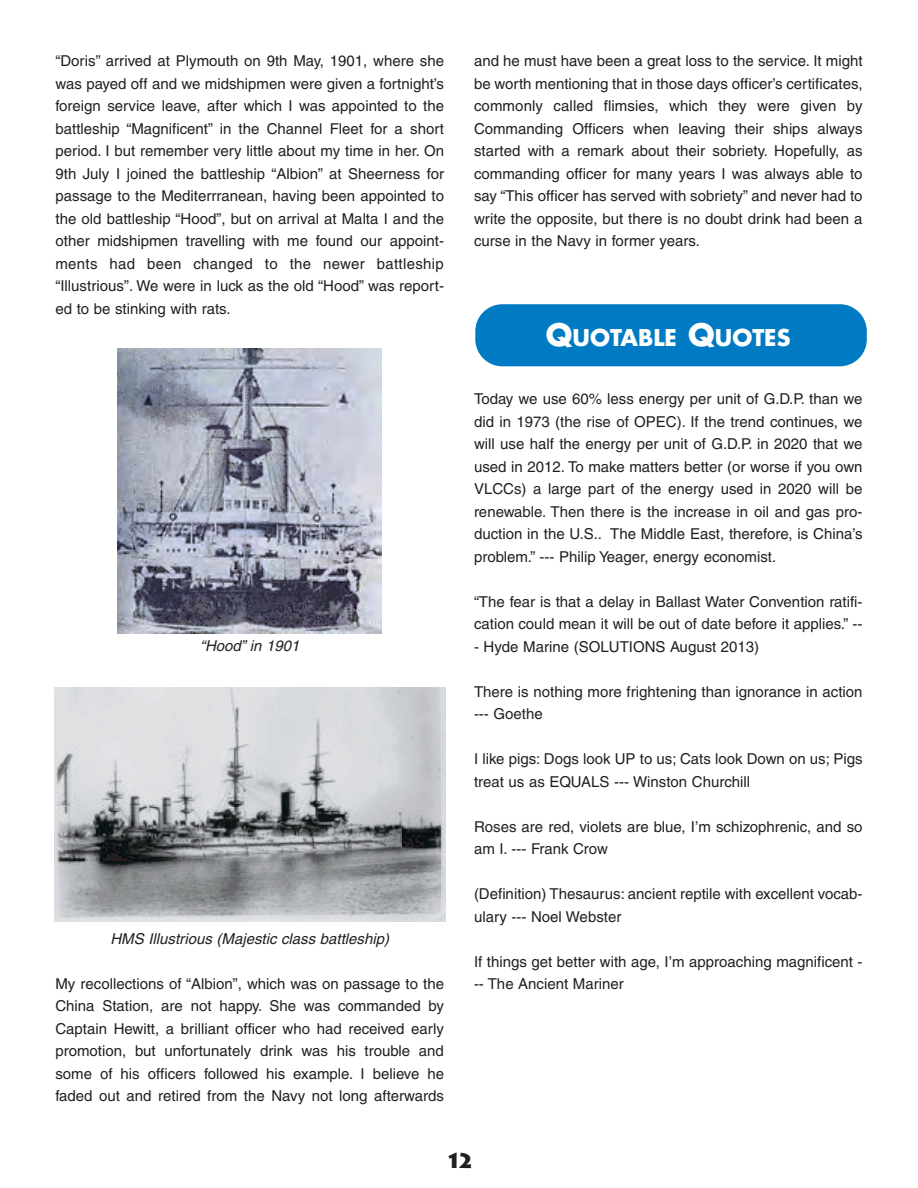
<style>
.page{position:relative;width:918px;height:1188px;background:#fff}
.page>*{position:absolute;margin:0;border:0;box-sizing:border-box;transform-origin:0 0}
.t1{font:700 22.5px "Futura";color:#fff}
.t2{font:900 21px "Lithos";color:#231f20}
.t3{font:15px/22.5px "Helvetica";color:#231f20}
.t4{font:italic 15px "Helvetica";color:#231f20}
.s1{font-size:30px}
</style>
<div class="page">
<img style="left:118px;top:348px;width:264px;height:285px">
<img style="left:54px;top:687px;width:391px;height:234px">
<div style="left:475px;top:304px;width:392px;height:62px;background:#007bc3;border-radius:27px"></div>
<p class="t3" style="left:56px;top:51px;width:390px;text-align:justify">“Doris” arrived at Plymouth on 9th May, 1901, where she was payed off and we midshipmen were given a fortnight’s foreign service leave, after which I was appointed to the battleship “Magnificent” in the Channel Fleet for a short period. I but remember very little about my time in her. On 9th July I joined the battleship “Albion” at Sheerness for passage to the Mediterrranean, having been appointed to the old battleship “Hood”, but on arrival at Malta I and the other midshipmen travelling with me found our appoint&shy;ments had been changed to the newer battleship “Illustrious”. We were in luck as the old “Hood” was report&shy;ed to be stinking with rats.</p>
<p class="t4" style="left:200px;top:640px;width:101px">“Hood” in 1901</p>
<p class="t4" style="left:110px;top:933px;width:280px">HMS Illustrious (Majestic class battleship)</p>
<p class="t3" style="left:55px;top:974px;width:390px;text-align:justify">My recollections of “Albion”, which was on passage to the China Station, are not happy. She was commanded by Captain Hewitt, a brilliant officer who had received early promotion, but unfortunately drink was his trouble and some of his officers followed his example. I believe he faded out and retired from the Navy not long afterwards</p>
<p class="t3" style="left:474px;top:51px;width:390px;text-align:justify">and he must have been a great loss to the service. It might be worth mentioning that in those days officer’s certificates, commonly called flimsies, which they were given by Commanding Officers when leaving their ships always started with a remark about their sobriety. Hopefully, as commanding officer for many years I was always able to say “This officer has served with sobriety” and never had to write the opposite, but there is no doubt drink had been a curse in the Navy in former years.</p>
<h1 class="t1" style="left:546px;top:327px;width:246px"><span class="s1">Q</span>UOTABLE <span class="s1">Q</span>UOTES</h1>
<p class="t3" style="left:474px;top:389px;width:390px;text-align:justify">Today we use 60% less energy per unit of G.D.P. than we did in 1973 (the rise of OPEC). If the trend continues, we will use half the energy per unit of G.D.P. in 2020 that we used in 2012. To make matters better (or worse if you own VLCCs) a large part of the energy used in 2020 will be renewable. Then there is the increase in oil and gas pro&shy;duction in the U.S.. The Middle East, therefore, is China’s problem.” --- Philip Yeager, energy economist.</p>
<p class="t3" style="left:474px;top:592px;width:390px">“The fear is that a delay in Ballast Water Convention ratifi&shy;cation could mean it will be out of date before it applies.” --</p>
<p class="t3" style="left:474px;top:637px;width:287px">- Hyde Marine (SOLUTIONS August 2013)</p>
<p class="t3" style="left:474px;top:682px;width:390px">There is nothing more frightening than ignorance in action --- Goethe</p>
<p class="t3" style="left:474px;top:749px;width:390px">I like pigs: Dogs look UP to us; Cats look Down on us; Pigs treat us as EQUALS --- Winston Churchill</p>
<p class="t3" style="left:474px;top:817px;width:390px">Roses are red, violets are blue, I’m schizophrenic, and so am I. --- Frank Crow</p>
<p class="t3" style="left:474px;top:884px;width:390px">(Definition) Thesaurus: ancient reptile with excellent vocab&shy;ulary --- Noel Webster</p>
<p class="t3" style="left:474px;top:952px;width:390px">If things get better with age, I’m approaching magnificent - -- The Ancient Mariner</p>
<h2 class="t2" style="left:448px;top:1149px;width:26px">12</h2>
</div>
